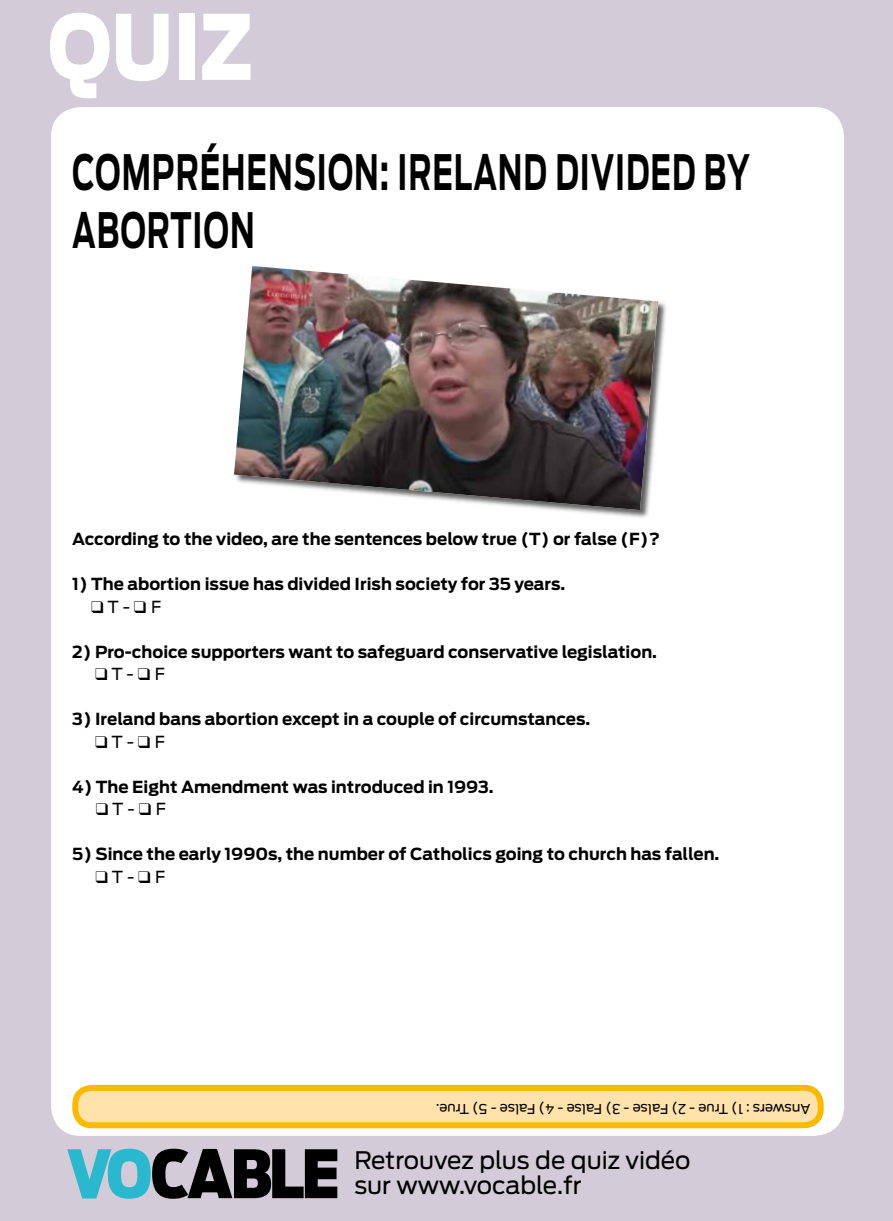
<style>
.page{position:relative;width:893px;height:1221px;background:#fff}
.page>*{position:absolute;margin:0;border:0;box-sizing:border-box;transform-origin:0 0}
.t1{font:900 89.1px "Antenna";color:#fff;scale:.83 1}
.t2{font:700 48.45px/58.1px "Antenna";letter-spacing:.03em;color:#000;scale:.62 1}
.t3{font:24px/25.5px "Antenna";color:#000}
.t4{font:700 16.5px "Antenna";color:#000}
.t5{font:16.5px "Antenna";color:#000}
.t6{font:13.5px "Antenna";color:#000}
</style>
<div class="page">
<div style="left:0;top:0;width:893px;height:1220px;background:#d3ccd8"></div>
<div style="left:51px;top:107px;width:793px;height:1028px;background:#fff;border-radius:30px"></div>
<svg style="left:67px;top:1148px;width:270px;height:50px"></svg>
<svg style="left:72px;top:1084px;width:752px;height:44px;background:#fdd87f"></svg>
<img style="left:556px;top:301px;width:110px;height:217px">
<img style="left:234px;top:266px;width:424px;height:244px">
<h1 class="t1" style="left:48px;top:-6px;width:248px">QUIZ</h1>
<h2 class="t2" style="left:72px;top:143px;width:1094px">COMPRÉHENSION: IRELAND DIVIDED BY<br>ABORTION</h2>
<p class="t4" style="left:72px;top:529px;width:589px">According to the video, are the sentences below true (T) or false (F)?</p>
<p class="t4" style="left:72px;top:574px;width:495px">1) The abortion issue has divided Irish society for 35 years.</p>
<p class="t5" style="left:91px;top:596px;width:71px">❑ T - ❑ F</p>
<p class="t4" style="left:72px;top:641px;width:586px">2) Pro-choice supporters want to safeguard conservative legislation.</p>
<p class="t5" style="left:95px;top:664px;width:71px">❑ T - ❑ F</p>
<p class="t4" style="left:72px;top:709px;width:520px">3) Ireland bans abortion except in a couple of circumstances.</p>
<p class="t5" style="left:95px;top:731px;width:71px">❑ T - ❑ F</p>
<p class="t4" style="left:72px;top:776px;width:423px">4) The Eight Amendment was introduced in 1993.</p>
<p class="t5" style="left:96px;top:799px;width:71px">❑ T - ❑ F</p>
<p class="t4" style="left:72px;top:844px;width:649px">5) Since the early 1990s, the number of Catholics going to church has fallen.</p>
<p class="t5" style="left:96px;top:866px;width:71px">❑ T - ❑ F</p>
<p class="t6" style="left:810px;top:1116px;width:376px;rotate:-180deg">Answers : 1) True - 2) False - 3) False - 4) False - 5) True.</p>
<h3 class="t3" style="left:354px;top:1147px;width:338px">Retrouvez plus de quiz vidéo sur www.vocable.fr</h3>
</div>
